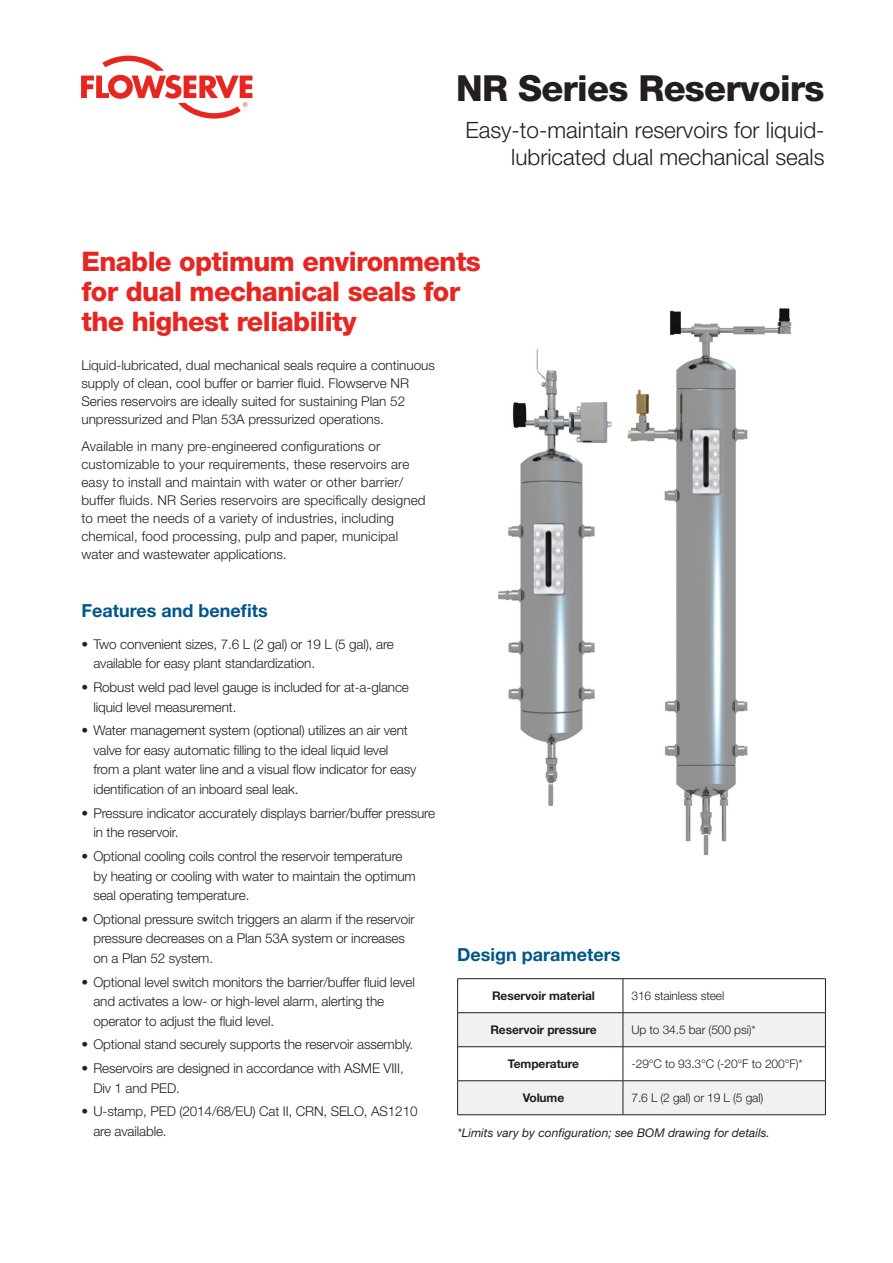
<style>
.page{position:relative;width:893px;height:1263px;background:#fff}
.page>*{position:absolute;margin:0;border:0;box-sizing:border-box;transform-origin:0 0}
.Brochure_Title{font:800 36px "Helvetica Neue LT Std";letter-spacing:-.02em;color:#231f20}
.Headline_Level_1__re{font:800 27px/30px "Helvetica Neue LT Std";letter-spacing:-.02em;color:#e72621}
.Brochure_Sub_Title_2{font:300 22.5px/27px "Helvetica Neue LT Std";color:#231f20;text-align:right}
.Subhead_Level_1__blu{font:700 18px "Helvetica Neue LT Std";color:#00568a}
.Body_copy{font:300 13.5px/19.5px "Helvetica Neue LT Std";letter-spacing:-.01em;color:#231f20}
.Body_copy-2{font:300 13.5px/18px "Helvetica Neue LT Std";letter-spacing:.01em;color:#231f20}
.Table_text{font:300 12px "Helvetica Neue LT Std";letter-spacing:-.01em;color:#231f20}
.Table_Row_Header__bl{font:700 12px "Helvetica Neue LT Std";letter-spacing:-.01em;color:#231f20}
.Chart_Caption{font:italic 12px "Helvetica Neue LT Std";color:#231f20}
</style>
<div class="page">
<svg style="left:81px;top:56px;width:171px;height:63px"></svg>
<svg style="left:458px;top:979px;width:367px;height:135px"></svg>
<hr style="left:457px;top:978px;width:166px;height:1px;background:#231f20">
<hr style="left:457px;top:979px;width:1px;height:33px;background:#231f20">
<hr style="left:623px;top:978px;width:203px;height:1px;background:#231f20">
<hr style="left:623px;top:979px;width:1px;height:33px;background:#231f20">
<hr style="left:825px;top:979px;width:1px;height:33px;background:#231f20">
<hr style="left:457px;top:1012px;width:166px;height:1px;background:#231f20">
<hr style="left:457px;top:1013px;width:1px;height:33px;background:#231f20">
<hr style="left:623px;top:1012px;width:203px;height:1px;background:#231f20">
<hr style="left:623px;top:1013px;width:1px;height:33px;background:#231f20">
<hr style="left:825px;top:1013px;width:1px;height:33px;background:#231f20">
<hr style="left:457px;top:1046px;width:166px;height:1px;background:#231f20">
<hr style="left:457px;top:1047px;width:1px;height:33px;background:#231f20">
<hr style="left:623px;top:1046px;width:203px;height:1px;background:#231f20">
<hr style="left:623px;top:1047px;width:1px;height:33px;background:#231f20">
<hr style="left:825px;top:1047px;width:1px;height:33px;background:#231f20">
<hr style="left:457px;top:1080px;width:166px;height:1px;background:#231f20">
<hr style="left:457px;top:1081px;width:1px;height:33px;background:#231f20">
<hr style="left:623px;top:1080px;width:203px;height:1px;background:#231f20">
<hr style="left:623px;top:1081px;width:1px;height:33px;background:#231f20">
<hr style="left:825px;top:1081px;width:1px;height:33px;background:#231f20">
<hr style="left:457px;top:1114px;width:166px;height:1px;background:#231f20">
<hr style="left:623px;top:1114px;width:203px;height:1px;background:#231f20">
<img style="left:627px;top:308px;width:165px;height:548px">
<img style="left:498px;top:349px;width:114px;height:457px">
<p class="Brochure_Title" style="left:456px;top:67px;width:370px">NR Series Reservoirs</p>
<p class="Brochure_Sub_Title_2" style="left:465px;top:116px;width:361px">Easy-to-maintain reservoirs for liquid&shy;lubricated dual mechanical seals</p>
<p class="Headline_Level_1__re" style="left:81px;top:246px;width:401px">Enable optimum environments for dual mechanical seals for the highest reliability</p>
<p class="Body_copy" style="left:81px;top:356px;width:355px;line-height:18px">Liquid-lubricated, dual mechanical seals require a continuous supply of clean, cool buffer or barrier fluid. Flowserve NR Series reservoirs are ideally suited for sustaining Plan 52 unpressurized and Plan 53A pressurized operations.</p>
<p class="Body_copy-2" style="left:81px;top:437px;width:346px">Available in many pre-engineered configurations or customizable to your requirements, these reservoirs are easy to install and maintain with water or other barrier/ buffer fluids. NR Series reservoirs are specifically designed to meet the needs of a variety of industries, including chemical, food processing, pulp and paper, municipal water and wastewater applications.</p>
<p class="Subhead_Level_1__blu" style="left:81px;top:599px;width:188px">Features and benefits</p>
<p class="Body_copy" style="left:93px;top:634px;width:302px;text-indent:-12px">• Two convenient sizes, 7.6 L (2 gal) or 19 L (5 gal), are available for easy plant standardization.</p>
<p class="Body_copy" style="left:93px;top:677px;width:317px;text-indent:-12px">• Robust weld pad level gauge is included for at-a-glance liquid level measurement.</p>
<p class="Body_copy" style="left:93px;top:721px;width:325px;text-indent:-12px">• Water management system (optional) utilizes an air vent valve for easy automatic filling to the ideal liquid level from a plant water line and a visual flow indicator for easy identification of an inboard seal leak.</p>
<p class="Body_copy" style="left:93px;top:803px;width:343px;text-indent:-12px">• Pressure indicator accurately displays barrier/buffer pressure in the reservoir.</p>
<p class="Body_copy" style="left:93px;top:846px;width:324px;text-indent:-12px">• Optional cooling coils control the reservoir temperature by heating or cooling with water to maintain the optimum seal operating temperature.</p>
<p class="Body_copy" style="left:93px;top:909px;width:323px;text-indent:-12px">• Optional pressure switch triggers an alarm if the reservoir pressure decreases on a Plan 53A system or increases on a Plan 52 system.</p>
<p class="Body_copy" style="left:93px;top:972px;width:323px;text-indent:-12px">• Optional level switch monitors the barrier/buffer fluid level and activates a low- or high-level alarm, alerting the operator to adjust the fluid level.</p>
<p class="Body_copy" style="left:81px;top:1034px;width:333px">• Optional stand securely supports the reservoir assembly.</p>
<p class="Body_copy" style="left:93px;top:1058px;width:312px;text-indent:-12px">• Reservoirs are designed in accordance with ASME VIII,<br>Div 1 and PED.</p>
<p class="Body_copy" style="left:93px;top:1101px;width:326px;text-indent:-12px">• U-stamp, PED (2014/68/EU) Cat II, CRN, SELO, AS1210 are available.</p>
<p class="Subhead_Level_1__blu" style="left:457px;top:943px;width:165px">Design parameters</p>
<p class="Table_Row_Header__bl" style="left:492px;top:988px;width:104px">Reservoir material</p>
<p class="Table_text" style="left:631px;top:988px;width:94px">316 stainless steel</p>
<p class="Table_Row_Header__bl" style="left:490px;top:1022px;width:108px">Reservoir pressure</p>
<p class="Table_text" style="left:631px;top:1022px;width:126px">Up to 34.5 bar (500 psi)*</p>
<p class="Table_Row_Header__bl" style="left:508px;top:1056px;width:73px">Temperature</p>
<p class="Table_text" style="left:631px;top:1056px;width:173px">-29°C to 93.3°C (-20°F to 200°F)*</p>
<p class="Table_Row_Header__bl" style="left:523px;top:1090px;width:43px">Volume</p>
<p class="Table_text" style="left:631px;top:1090px;width:133px">7.6 L (2 gal) or 19 L (5 gal)</p>
<p class="Chart_Caption" style="left:457px;top:1125px;width:314px">*Limits vary by configuration; see BOM drawing for details.</p>
</div>
